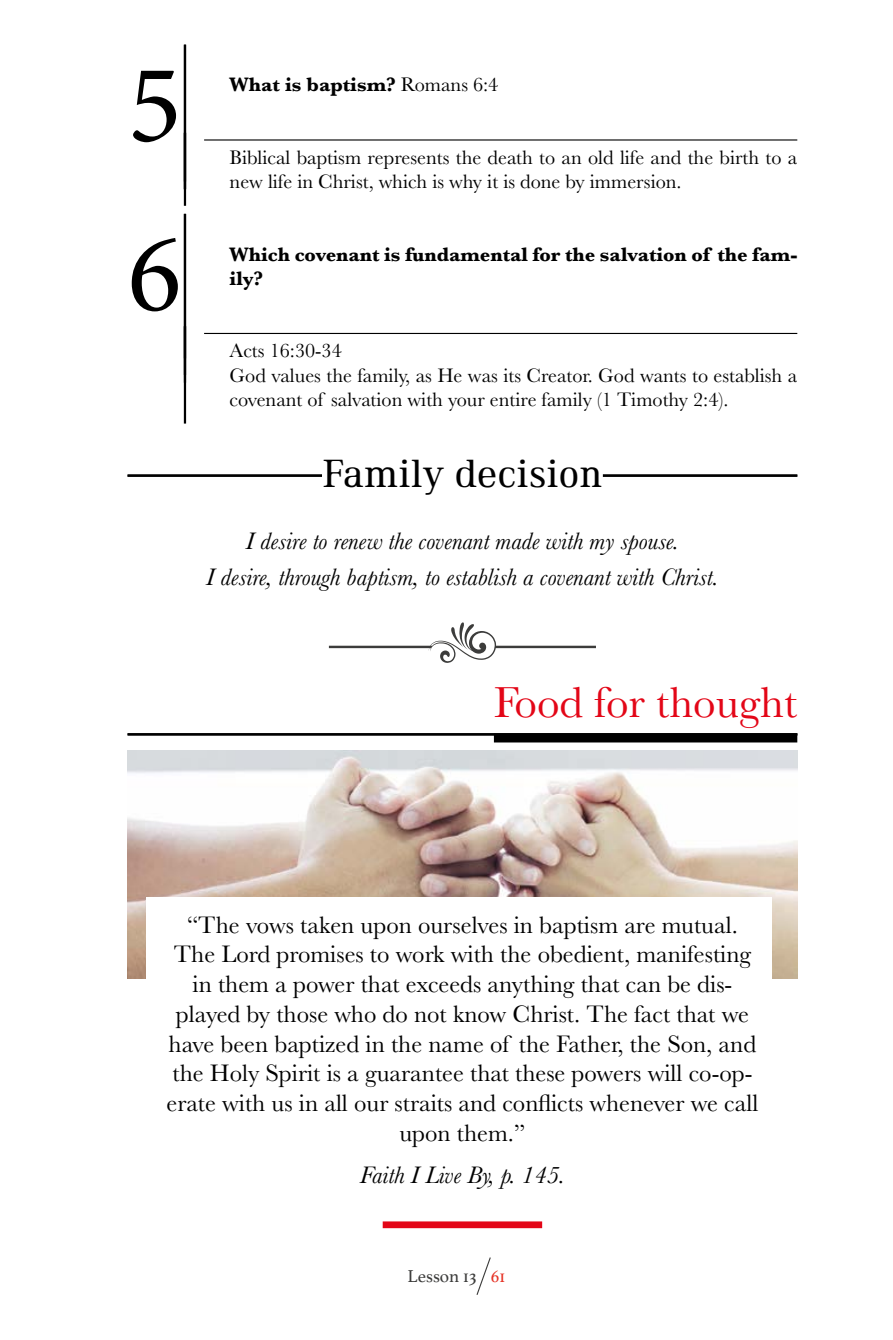
<style>
.page{position:relative;width:893px;height:1340px;background:#fff}
.page>*{position:absolute;margin:0;border:0;box-sizing:border-box;transform-origin:0 0}
.t1{font:112.5px "Minion Pro";color:#000}
.Food_for_thought{font:45px "Baskerville";color:#e30617}
.Family_Decision{font:40.5px "Ethos";color:#000}
.citation_2{font:24.75px/29.7px "Baskerville";color:#000;text-align:center}
.decision{font:italic 24.75px "Baskerville";color:#000}
.author{font:italic 24.75px "Baskerville";color:#000}
.coment{font:20.25px/24.3px "Baskerville";color:#000}
.t2{font:700 20.25px/24.3px "Baskerville";color:#000}
.t3{font:18px "Athelas";color:#3c3c3b}
.s1{font-weight:400}
.s2{color:#e63326}
</style>
<div class="page">
<img style="left:128px;top:750px;width:669px;height:228px">
<svg style="left:476px;top:1257px;width:15px;height:38px"></svg>
<hr style="left:184px;top:45px;width:2px;height:144px;background:#000">
<hr style="left:204px;top:139px;width:593px;height:1px;background:#000">
<hr style="left:184px;top:133px;width:2px;height:73px;background:#000">
<hr style="left:184px;top:214px;width:2px;height:144px;background:#000">
<hr style="left:204px;top:333px;width:593px;height:1px;background:#000">
<hr style="left:184px;top:326px;width:2px;height:97px;background:#000">
<hr style="left:128px;top:474px;width:669px;height:3px;background:#000">
<div style="left:322px;top:462px;width:281px;height:31px;background:#fff"></div>
<hr style="left:128px;top:733px;width:669px;height:2px;background:#000">
<div style="left:494px;top:733px;width:303px;height:9px;background:#000"></div>
<div style="left:147px;top:897px;width:625px;height:268px;background:#fff"></div>
<div style="left:383px;top:1221px;width:159px;height:7px;background:#e30617"></div>
<svg style="left:329px;top:622px;width:267px;height:41px"></svg>
<p class="t1" style="left:128px;top:30px;width:55px">5</p>
<p class="t2" style="left:230px;top:73px;width:270px">What is baptism? <span class="s1">Romans 6:4</span></p>
<p class="coment" style="left:230px;top:145px;width:569px">Biblical baptism represents the death to an old life and the birth to a new life in Christ, which is why it is done by immersion.</p>
<p class="t1" style="left:128px;top:199px;width:55px">6</p>
<p class="t2" style="left:230px;top:242px;width:569px">Which covenant is fundamental for the salvation of the fam&shy;ily?</p>
<p class="coment" style="left:230px;top:339px;width:114px">Acts 16:30-34</p>
<p class="coment" style="left:230px;top:363px;width:569px">God values the family, as He was its Creator. God wants to establish a covenant of salvation with your entire family (1 Timothy 2:4).</p>
<p class="Family_Decision" style="left:322px;top:449px;width:282px">Family decision</p>
<p class="decision" style="left:246px;top:524px;width:435px">I desire to renew the covenant made with my spouse.</p>
<p class="decision" style="left:206px;top:560px;width:514px">I desire, through baptism, to establish a covenant with Christ.</p>
<p class="Food_for_thought" style="left:494px;top:673px;width:305px">Food for thought</p>
<p class="citation_2" style="left:167px;top:910px;width:593px">“The vows taken upon ourselves in baptism are mutual.<br>The Lord promises to work with the obedient, manifesting in them a power that exceeds anything that can be dis&shy;played by those who do not know Christ. The fact that we have been baptized in the name of the Father, the Son, and the Holy Spirit is a guarantee that these powers will co-op&shy;erate with us in all our straits and conflicts whenever we call upon them.”</p>
<p class="author" style="left:360px;top:1158px;width:207px">Faith I Live By, p. 145.</p>
<p class="t3" style="left:408px;top:1261px;width:99px">Lesson 13 <span class="s2">61</span></p>
</div>
